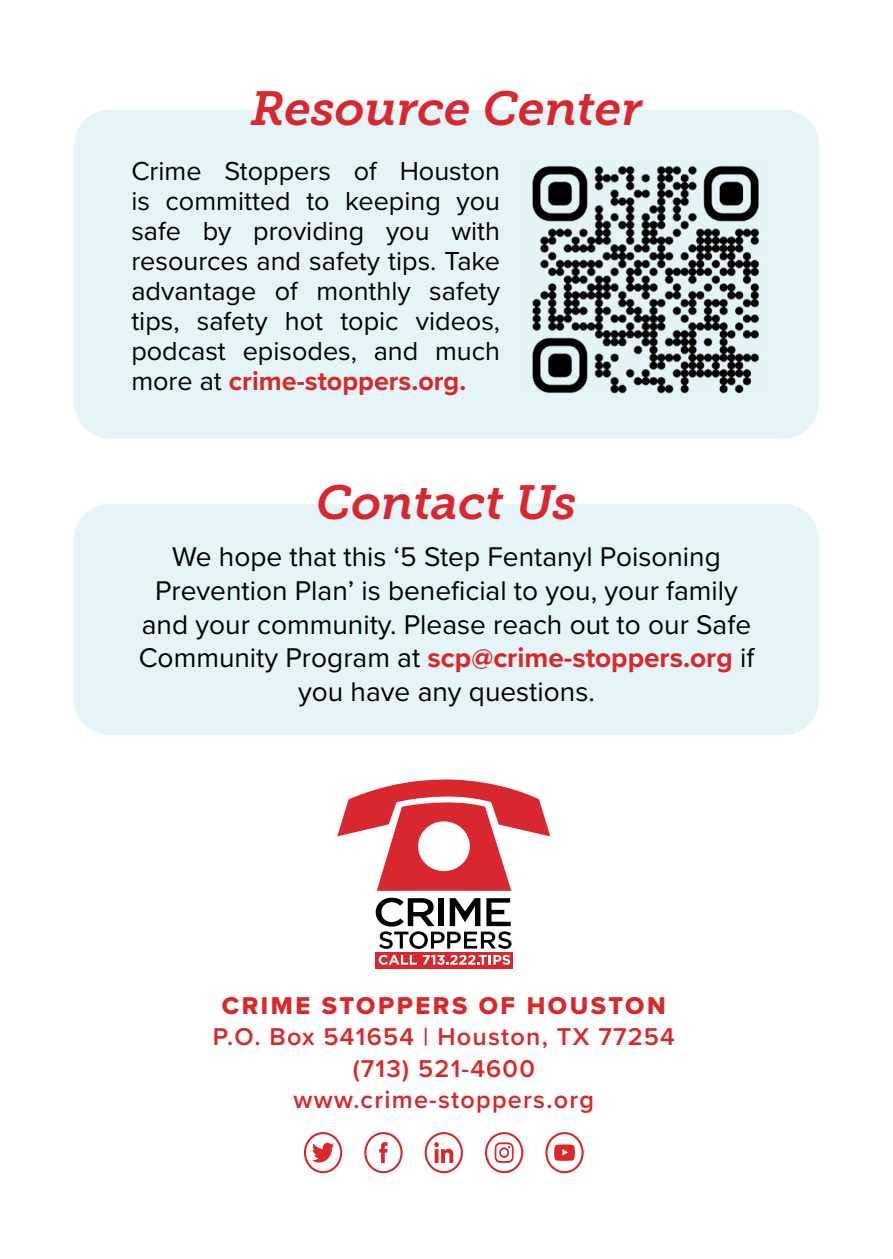
<style>
.page{position:relative;width:893px;height:1259px;background:#fff}
.page>*{position:absolute;margin:0;border:0;box-sizing:border-box;transform-origin:0 0}
.t1{font:italic 47.7px "Museo Slab 700";color:#d92730}
.t2{font:28.2px/33.6px "Proxima Nova";color:#000;text-align:center}
.t3{font:27px/30px "Proxima Nova";color:#000;text-align:justify}
.t4{font:600 25.2px "Proxima Nova";letter-spacing:.05em;color:#d9272a}
.t5{font:25.2px "Proxima Nova Extrabld";letter-spacing:.1em;color:#d9272a}
.s1{font-weight:700;color:#d9272a}
</style>
<div class="page">
<div style="left:74px;top:504px;width:745px;height:231px;background:#e4f4f7;border-radius:36px"></div>
<div style="left:74px;top:110px;width:745px;height:328px;background:#e4f4f7;border-radius:36px"></div>
<img style="left:532px;top:165px;width:227px;height:229px">
<svg style="left:312px;top:1142px;width:22px;height:20px"></svg>
<svg style="left:554px;top:1144px;width:21px;height:16px"></svg>
<svg style="left:495px;top:1142px;width:19px;height:21px"></svg>
<svg style="left:379px;top:1142px;width:9px;height:21px"></svg>
<svg style="left:434px;top:1142px;width:19px;height:21px"></svg>
<div style="left:304px;top:1132px;width:38px;height:41px;border:2px solid #d9272a;border-radius:50%"></div>
<div style="left:364px;top:1132px;width:39px;height:41px;border:2px solid #d9272a;border-radius:50%"></div>
<div style="left:425px;top:1132px;width:38px;height:41px;border:2px solid #d9272a;border-radius:50%"></div>
<div style="left:485px;top:1132px;width:38px;height:41px;border:2px solid #d9272a;border-radius:50%"></div>
<div style="left:545px;top:1132px;width:39px;height:41px;border:2px solid #d9272a;border-radius:50%"></div>
<div style="left:376px;top:951px;width:137px;height:17px;background:#d92730"></div>
<svg style="left:337px;top:779px;width:213px;height:112px"></svg>
<div style="left:418px;top:821px;width:52px;height:50px;background:#fff;border-radius:50%"></div>
<svg style="left:376px;top:897px;width:135px;height:52px"></svg>
<svg style="left:379px;top:955px;width:38px;height:9px"></svg>
<svg style="left:423px;top:955px;width:87px;height:9px"></svg>
<p class="t1" style="left:251px;top:81px;width:393px">Resource Center</p>
<p class="t3" style="left:131px;top:155px;width:370px">Crime Stoppers of Houston is committed to keeping you safe by providing you with resources and safety tips. Take advantage of monthly safety tips, safety hot topic videos, podcast episodes, and much more at <span class="s1">crime-stoppers.org.</span></p>
<p class="t1" style="left:316px;top:475px;width:262px">Contact Us</p>
<p class="t2" style="left:172px;top:539px;width:550px">We hope that this ‘5 Step Fentanyl Poisoning</p>
<p class="t2" style="left:139px;top:572px;width:617px">Prevention Plan’ is beneficial to you, your family and your community. Please reach out to our Safe<br>Community Program at <span class="s1">scp@crime-stoppers.org</span> if</p>
<p class="t2" style="left:298px;top:673px;width:298px">you have any questions.</p>
<p class="t5" style="left:222px;top:986px;width:445px">CRIME STOPPERS OF HOUSTON</p>
<p class="t4" style="left:213px;top:1018px;width:464px">P.O. Box 541654 | Houston, TX 77254</p>
<p class="t4" style="left:353px;top:1049px;width:184px">(713) 521-4600</p>
<p class="t4" style="left:294px;top:1081px;width:302px">www.crime-stoppers.org</p>
</div>
